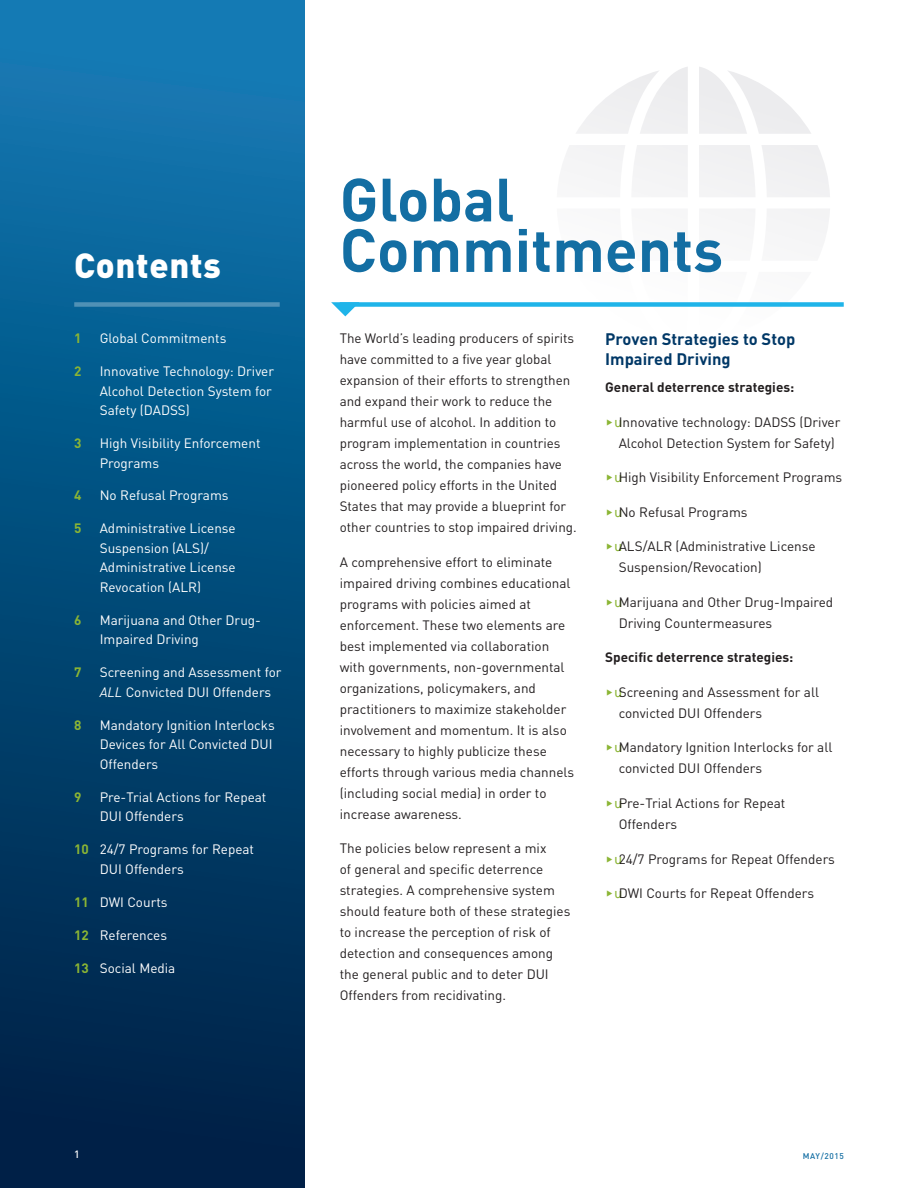
<style>
.page{position:relative;width:918px;height:1188px;background:#fff}
.page>*{position:absolute;margin:0;border:0;box-sizing:border-box;transform-origin:0 0}
.t1{font:700 60px/50.6px "DIN";color:#136ea3}
.t2{font:900 34.5px "DIN";letter-spacing:.02em;color:#fff}
.t3{font:700 16.5px/19.5px "DIN";color:#003867}
.t4{font:13.5px/21px "DIN";color:#231f20}
.t5{font:13.5px/19.5px "DIN";color:#fff}
.t6{font:700 13.5px "DIN";color:#231f20}
.t7{font:700 13.5px "DIN";color:#8bb534}
.t8{font:500 10.5px "DIN";color:#fff}
.t9{font:500 8.25px "DIN";letter-spacing:.07em;color:#136ea3}
.s1{font-style:italic}
.s2{font-weight:700;color:#8bb534}
.s3{color:#8bb534}
</style>
<div class="page">
<svg style="left:565px;top:67px;width:265px;height:167px;fill:#f6f6f7"></svg>
<div style="left:340px;top:302px;width:504px;height:5px;background:#1fb4e9"></div>
<div style="left:0;top:0;width:304px;height:1188px;background:linear-gradient(to bottom,#0f7db7,#001b3f)"></div>
<div style="left:74px;top:302px;width:206px;height:5px;background:#5092b6"></div>
<svg style="left:331px;top:302px;width:28px;height:14px"></svg>
<h2 class="t2" style="left:74px;top:243px;width:148px">Contents</h2>
<p class="t7" style="left:74px;top:329px;width:9px">1</p>
<p class="t5" style="left:100px;top:328px;width:128px">Global Commitments</p>
<p class="t7" style="left:74px;top:362px;width:9px">2</p>
<p class="t5" style="left:100px;top:361px;width:176px">Innovative Technology: Driver<br>Alcohol Detection System for<br>Safety (DADSS)</p>
<p class="t7" style="left:74px;top:434px;width:9px">3</p>
<p class="t5" style="left:100px;top:433px;width:162px">High Visibility Enforcement<br>Programs</p>
<p class="t7" style="left:74px;top:487px;width:9px">4</p>
<p class="t5" style="left:100px;top:486px;width:130px">No Refusal Programs</p>
<p class="t7" style="left:74px;top:520px;width:9px">5</p>
<p class="t5" style="left:100px;top:519px;width:138px">Administrative License<br>Suspension (ALS)/<br>Administrative License<br>Revocation (ALR)</p>
<p class="t7" style="left:74px;top:611px;width:9px">6</p>
<p class="t5" style="left:100px;top:610px;width:163px">Marijuana and Other Drug-<br>Impaired Driving</p>
<p class="t7" style="left:74px;top:664px;width:9px">7</p>
<p class="t5" style="left:100px;top:663px;width:183px">Screening and Assessment for<br><span class="s1">ALL</span> Convicted DUI Offenders</p>
<p class="t7" style="left:74px;top:716px;width:9px">8</p>
<p class="t5" style="left:100px;top:715px;width:176px">Mandatory Ignition Interlocks<br>Devices for All Convicted DUI<br>Offenders</p>
<p class="t7" style="left:74px;top:788px;width:9px">9</p>
<p class="t5" style="left:100px;top:787px;width:168px">Pre-Trial Actions for Repeat<br>DUI Offenders</p>
<p class="t5" style="left:100px;top:840px;width:156px;text-indent:-26px"><span class="s2">10</span> 24/7 Programs for Repeat<br>DUI Offenders</p>
<p class="t5" style="left:74px;top:892px;width:95px"><span class="s2">11</span> DWI Courts</p>
<p class="t5" style="left:74px;top:925px;width:94px"><span class="s2">12</span> References</p>
<p class="t5" style="left:74px;top:958px;width:103px"><span class="s2">13</span> Social Media</p>
<h1 class="t1" style="left:340px;top:172px;width:385px">Global<br>Commitments</h1>
<p class="t4" style="left:340px;top:327px;width:238px">The World’s leading producers of spirits have committed to a five year global expansion of their efforts to strengthen and expand their work to reduce the harmful use of alcohol. In addition to program implementation in countries across the world, the companies have pioneered policy efforts in the United States that may provide a blueprint for other countries to stop impaired driving.</p>
<p class="t4" style="left:340px;top:551px;width:236px">A comprehensive effort to eliminate impaired driving combines educational programs with policies aimed at enforcement. These two elements are best implemented via collaboration with governments, non-governmental organizations, policymakers, and practitioners to maximize stakeholder involvement and momentum. It is also necessary to highly publicize these efforts through various media channels (including social media) in order to increase awareness.</p>
<p class="t4" style="left:340px;top:837px;width:232px">The policies below represent a mix<br>of general and specific deterrence strategies. A comprehensive system should feature both of these strategies to increase the perception of risk of detection and consequences among the general public and to deter DUI Offenders from recidivating.</p>
<p class="t3" style="left:605px;top:329px;width:192px">Proven Strategies to Stop<br>Impaired Driving</p>
<p class="t6" style="left:605px;top:379px;width:191px">General deterrence strategies:</p>
<p class="t4" style="left:605px;top:411px;width:237px;text-align:center"><span class="s3">◆</span> Innovative technology: DADSS (Driver<br>Alcohol Detection System for Safety)</p>
<p class="t4" style="left:605px;top:467px;width:239px"><span class="s3">◆</span> High Visibility Enforcement Programs</p>
<p class="t4" style="left:605px;top:501px;width:144px"><span class="s3">◆</span> No Refusal Programs</p>
<p class="t4" style="left:619px;top:536px;width:198px;text-indent:-14px"><span class="s3">◆</span> ALS/ALR (Administrative License<br>Suspension/Revocation)</p>
<p class="t4" style="left:619px;top:591px;width:216px;text-indent:-14px"><span class="s3">◆</span> Marijuana and Other Drug-Impaired<br>Driving Countermeasures</p>
<p class="t6" style="left:605px;top:649px;width:190px">Specific deterrence strategies:</p>
<p class="t4" style="left:619px;top:681px;width:202px;text-indent:-14px"><span class="s3">◆</span> Screening and Assessment for all convicted DUI Offenders</p>
<p class="t4" style="left:619px;top:737px;width:215px;text-indent:-14px"><span class="s3">◆</span> Mandatory Ignition Interlocks for all convicted DUI Offenders</p>
<p class="t4" style="left:619px;top:792px;width:168px;text-indent:-14px"><span class="s3">◆</span> Pre-Trial Actions for Repeat<br>Offenders</p>
<p class="t4" style="left:605px;top:848px;width:231px"><span class="s3">◆</span> 24/7 Programs for Repeat Offenders</p>
<p class="t4" style="left:605px;top:882px;width:210px"><span class="s3">◆</span> DWI Courts for Repeat Offenders</p>
<p class="t8" style="left:74px;top:1148px;width:7px">1</p>
<p class="t9" style="left:803px;top:1151px;width:42px">MAY/2015</p>
</div>
